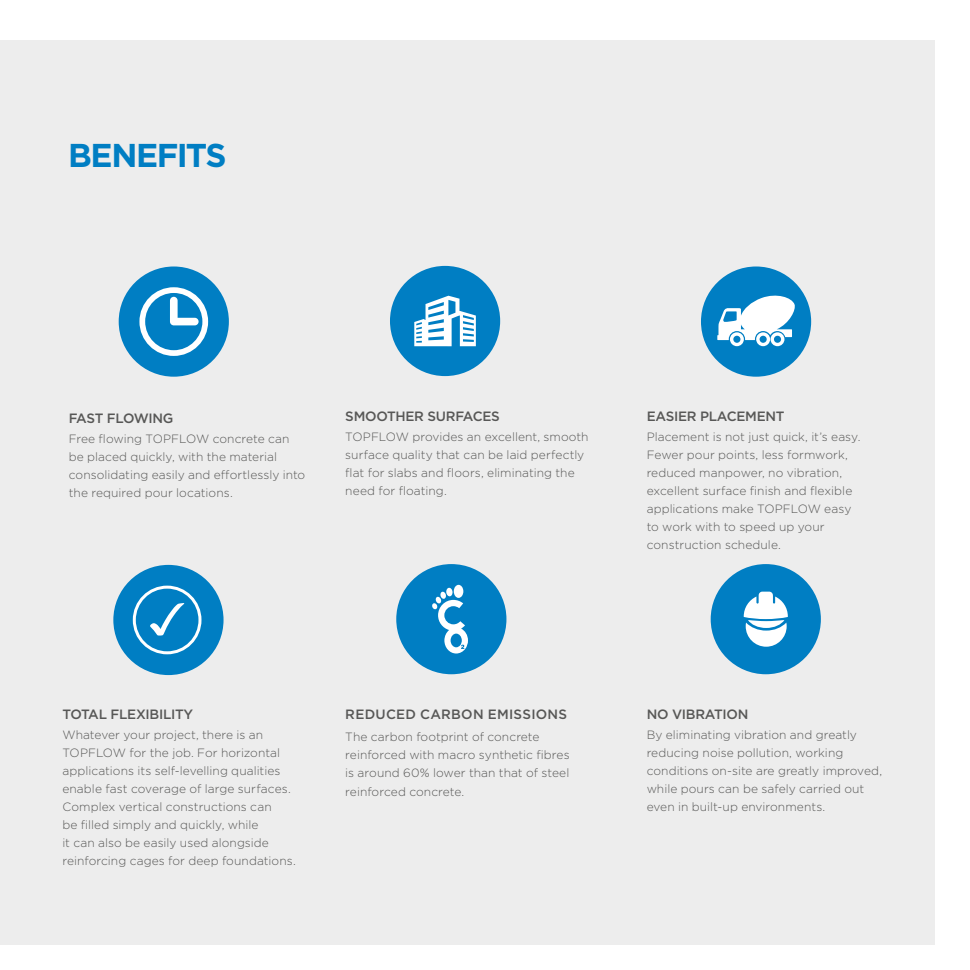
<style>
.page{position:relative;width:970px;height:970px;background:#fff}
.page>*{position:absolute;margin:0;border:0;box-sizing:border-box;transform-origin:0 0}
.t1{font:700 33px "Gotham";letter-spacing:-.045em;color:#007ec3}
.t2{font:500 13.5px "Gotham";letter-spacing:-.02em;color:#575756}
.t3{font:500 13.5px "Gotham";letter-spacing:.02em;color:#575756}
.t4{font:300 12px/18px "Gotham";letter-spacing:.005em;color:#575756}
</style>
<div class="page">
<div style="left:0;top:40px;width:934px;height:904px;background:#ededed"></div>
<div style="left:113px;top:565px;width:110px;height:110px;background:#007ec3;border-radius:50%"></div>
<svg style="left:150px;top:603px;width:34px;height:32px"></svg>
<div style="left:133px;top:585px;width:68px;height:69px;border:3px solid #fff;border-radius:50%"></div>
<div style="left:390px;top:266px;width:110px;height:110px;background:#007ec3;border-radius:50%"></div>
<div style="left:396px;top:564px;width:110px;height:110px;background:#007ec3;border-radius:50%"></div>
<div style="left:710px;top:564px;width:110px;height:110px;background:#007ec3;border-radius:50%"></div>
<div style="left:701px;top:266px;width:110px;height:110px;background:#007ec3;border-radius:50%"></div>
<div style="left:119px;top:266px;width:110px;height:110px;background:#007ec3;border-radius:50%"></div>
<svg style="left:139px;top:287px;width:69px;height:69px"></svg>
<svg style="left:414px;top:296px;width:62px;height:50px"></svg>
<div style="left:454px;top:585px;width:9px;height:13px;background:#fff;border-radius:50%"></div>
<svg style="left:446px;top:587px;width:7px;height:9px"></svg>
<svg style="left:432px;top:591px;width:36px;height:62px"></svg>
<svg style="left:743px;top:591px;width:44px;height:55px"></svg>
<svg style="left:717px;top:295px;width:78px;height:51px"></svg>
<h1 class="t1" style="left:68px;top:133px;width:160px">BENEFITS</h1>
<p class="t2" style="left:69px;top:409px;width:106px">FAST FLOWING</p>
<p class="t4" style="left:69px;top:429px;width:238px">Free flowing TOPFLOW concrete can be placed quickly, with the material consolidating easily and effortlessly into the required pour locations.</p>
<p class="t2" style="left:345px;top:407px;width:156px">SMOOTHER SURFACES</p>
<p class="t4" style="left:345px;top:427px;width:245px">TOPFLOW provides an excellent, smooth surface quality that can be laid perfectly flat for slabs and floors, eliminating the need for floating.</p>
<p class="t2" style="left:646px;top:407px;width:139px">EASIER PLACEMENT</p>
<p class="t4" style="left:646px;top:427px;width:215px">Placement is not just quick, it’s easy.<br>Fewer pour points, less formwork, reduced manpower, no vibration, excellent surface finish and flexible applications make TOPFLOW easy to work with to speed up your construction schedule.</p>
<p class="t2" style="left:62px;top:705px;width:132px">TOTAL FLEXIBILITY</p>
<p class="t4" style="left:62px;top:725px;width:235px">Whatever your project, there is an TOPFLOW for the job. For horizontal applications its self-levelling qualities enable fast coverage of large surfaces.<br>Complex vertical constructions can<br>be filled simply and quickly, while<br>it can also be easily used alongside reinforcing cages for deep foundations.</p>
<p class="t3" style="left:345px;top:705px;width:223px">REDUCED CARBON EMISSIONS</p>
<p class="t4" style="left:345px;top:727px;width:226px">The carbon footprint of concrete reinforced with macro synthetic fibres is around 60% lower than that of steel reinforced concrete.</p>
<p class="t2" style="left:646px;top:705px;width:103px">NO VIBRATION</p>
<p class="t4" style="left:646px;top:725px;width:237px">By eliminating vibration and greatly reducing noise pollution, working conditions on-site are greatly improved, while pours can be safely carried out even in built-up environments.</p>
</div>
